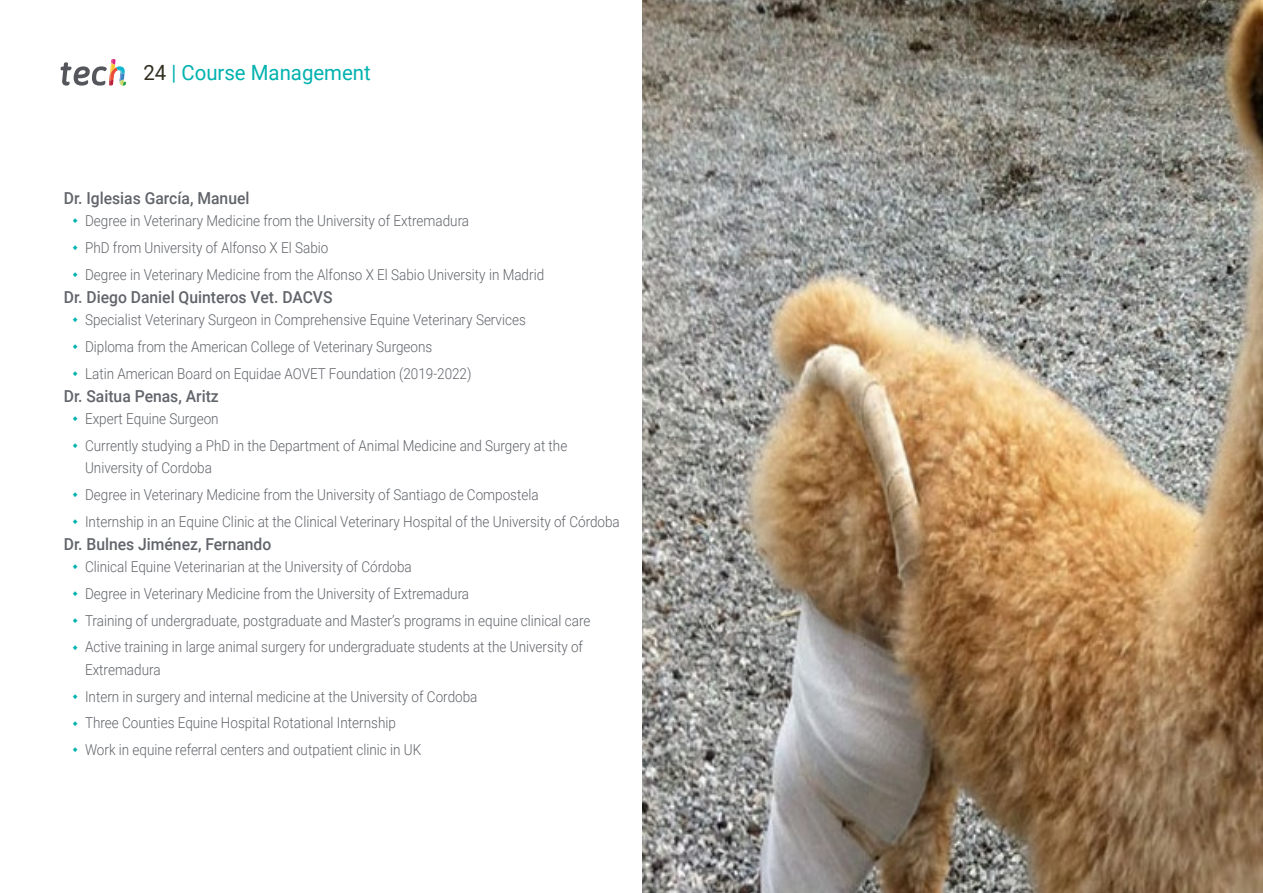
<style>
.page{position:relative;width:1263px;height:893px;background:#fff}
.page>*{position:absolute;margin:0;border:0;box-sizing:border-box;transform-origin:0 0}
.t1{font:21px "Roboto";color:#00b2af}
.t2{font:500 16.5px "Roboto";color:#61646a;scale:.95 1}
.t3{font:300 15px/26.7px "Roboto";color:#61646a;scale:.9 1}
.s1{color:#312e20}
</style>
<div class="page">
<svg style="left:61px;top:59px;width:65px;height:27px"></svg>
<img style="left:642px;top:0;width:621px;height:893px">
<h1 class="t1" style="left:144px;top:57px;width:229px"><span class="s1">24</span> | Course Management</h1>
<p class="t2" style="left:64px;top:186px;width:197px">Dr. Iglesias García, Manuel</p>
<p class="t3" style="left:85px;top:207px;width:512px">Degree in Veterinary Medicine from the University of Extremadura<br>PhD from University of Alfonso X El Sabio<br>Degree in Veterinary Medicine from the Alfonso X El Sabio University in Madrid</p>
<p class="t2" style="left:64px;top:285px;width:284px">Dr. Diego Daniel Quinteros Vet. DACVS</p>
<p class="t3" style="left:85px;top:306px;width:491px">Specialist Veterinary Surgeon in Comprehensive Equine Veterinary Services<br>Diploma from the American College of Veterinary Surgeons<br>Latin American Board on Equidae AOVET Foundation (2019-2022)</p>
<p class="t2" style="left:64px;top:384px;width:165px">Dr. Saitua Penas, Aritz</p>
<p class="t3" style="left:85px;top:405px;width:537px">Expert Equine Surgeon<br>Currently studying a PhD in the Department of Animal Medicine and Surgery at the</p>
<p class="t3" style="left:85px;top:454px;width:596px">University of Cordoba<br>Degree in Veterinary Medicine from the University of Santiago de Compostela<br>Internship in an Equine Clinic at the Clinical Veterinary Hospital of the University of Córdoba</p>
<p class="t2" style="left:64px;top:532px;width:220px">Dr. Bulnes Jiménez, Fernando</p>
<p class="t3" style="left:85px;top:553px;width:563px">Clinical Equine Veterinarian at the University of Córdoba<br>Degree in Veterinary Medicine from the University of Extremadura<br>Training of undergraduate, postgraduate and Master’s programs in equine clinical care Active training in large animal surgery for undergraduate students at the University of</p>
<p class="t3" style="left:85px;top:656px;width:437px">Extremadura<br>Intern in surgery and internal medicine at the University of Cordoba Three Counties Equine Hospital Rotational Internship<br>Work in equine referral centers and outpatient clinic in UK</p>
</div>
